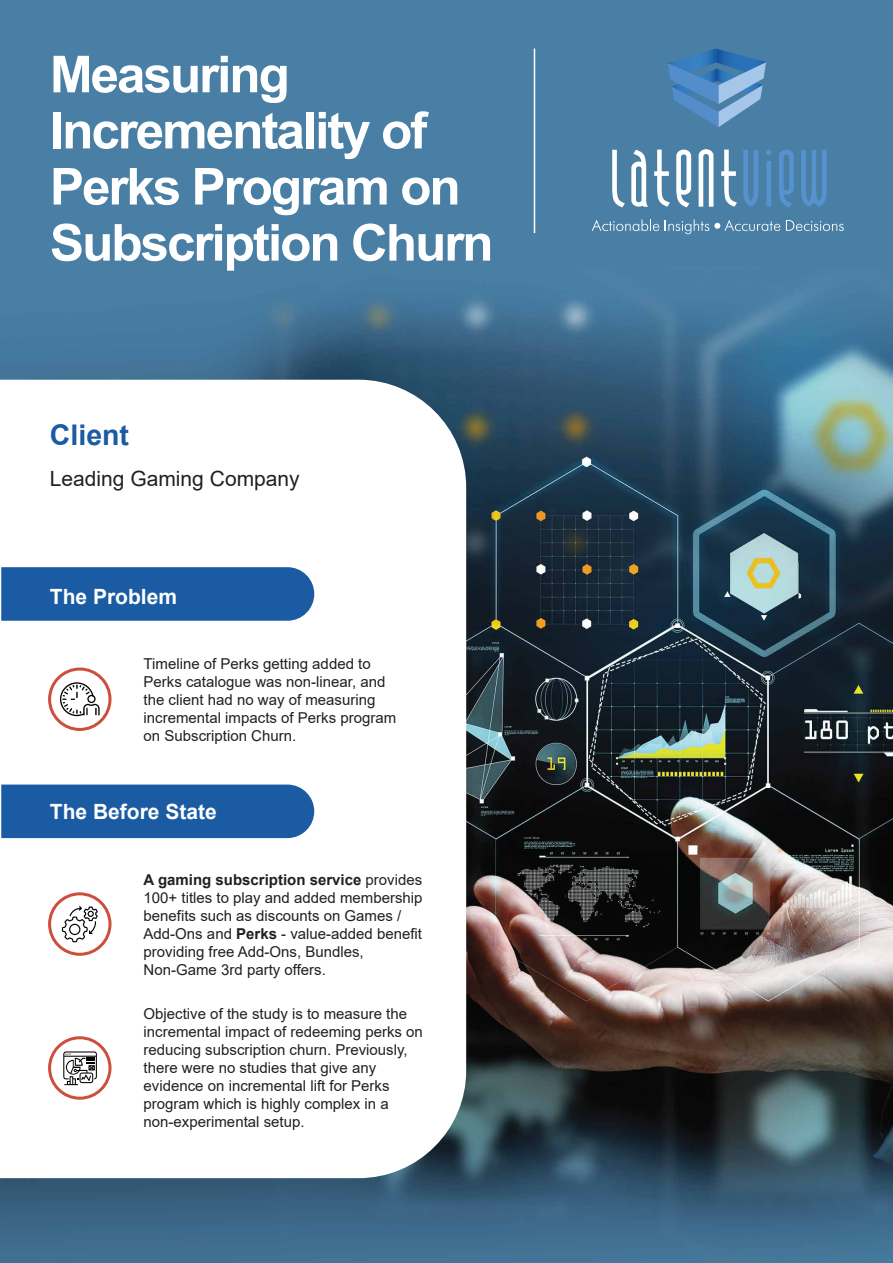
<style>
.page{position:relative;width:893px;height:1263px;background:#fff}
.page>*{position:absolute;margin:0;border:0;box-sizing:border-box;transform-origin:0 0}
.t1{font:700 51px/56.1px "Arial";letter-spacing:-.04em;color:#fff}
.t2{font:700 28.5px "Arial";color:#1a5ba4}
.t3{font:700 21px "Arial";color:#fff}
.t4{font:21px "Arial";color:#231f20}
.t5{font:15px/18px "Arial";color:#231f20}
.s1{font-weight:700}
</style>
<div class="page">
<img style="left:0;top:0;width:893px;height:1263px">
<svg style="left:0;top:380px;width:466px;height:798px"></svg>
<svg style="left:668px;top:49px;width:98px;height:78px;background:#558bbc"></svg>
<svg style="left:612px;top:150px;width:13px;height:57px"></svg>
<svg style="left:631px;top:150px;width:17px;height:57px"></svg>
<svg style="left:654px;top:150px;width:16px;height:57px"></svg>
<svg style="left:676px;top:150px;width:15px;height:57px"></svg>
<svg style="left:699px;top:149px;width:14px;height:58px"></svg>
<svg style="left:721px;top:150px;width:16px;height:57px"></svg>
<svg style="left:743px;top:150px;width:15px;height:57px"></svg>
<svg style="left:766px;top:150px;width:5px;height:57px"></svg>
<svg style="left:779px;top:150px;width:15px;height:57px"></svg>
<svg style="left:801px;top:150px;width:26px;height:57px"></svg>
<svg style="left:592px;top:219px;width:67px;height:12px"></svg>
<svg style="left:665px;top:219px;width:115px;height:15px;background:#6492b2"></svg>
<svg style="left:786px;top:220px;width:58px;height:11px"></svg>
<hr style="left:534px;top:49px;width:1px;height:184px;background:#fff">
<div style="left:1px;top:567px;width:313px;height:54px;background:#1a5ba4"></div>
<div style="left:1px;top:784px;width:313px;height:54px;background:#1a5ba4"></div>
<div style="left:48px;top:667px;width:63px;height:64px;border:3px solid #ce4e3d;border-radius:50%"></div>
<svg style="left:60px;top:682px;width:40px;height:34px"></svg>
<div style="left:48px;top:892px;width:63px;height:64px;border:3px solid #ce4e3d;border-radius:50%"></div>
<svg style="left:62px;top:906px;width:36px;height:36px"></svg>
<div style="left:48px;top:1036px;width:63px;height:64px;border:3px solid #ce4e3d;border-radius:50%"></div>
<svg style="left:63px;top:1051px;width:34px;height:34px"></svg>
<h1 class="t1" style="left:50px;top:47px;width:445px">Measuring<br>Incrementality of<br>Perks Program on<br>Subscription Churn</h1>
<h2 class="t2" style="left:50px;top:415px;width:81px">Client</h2>
<h3 class="t4" style="left:50px;top:464px;width:251px">Leading Gaming Company</h3>
<h3 class="t3" style="left:50px;top:582px;width:129px">The Problem</h3>
<p class="t5" style="left:144px;top:654px;width:254px">Timeline of Perks getting added to Perks catalogue was non-linear, and the client had no way of measuring incremental impacts of Perks program on Subscription Churn.</p>
<h3 class="t3" style="left:50px;top:797px;width:168px">The Before State</h3>
<p class="t5" style="left:144px;top:870px;width:280px"><span class="s1">A gaming subscription service</span> provides 100+ titles to play and added membership benefits such as discounts on Games / Add-Ons and <span class="s1">Perks</span> - value-added benefit providing free Add-Ons, Bundles, Non-Game 3rd party offers.</p>
<p class="t5" style="left:144px;top:1004px;width:281px">Objective of the study is to measure the incremental impact of redeeming perks on reducing subscription churn. Previously, there were no studies that give any evidence on incremental lift for Perks program which is highly complex in a non-experimental setup.</p>
</div>
